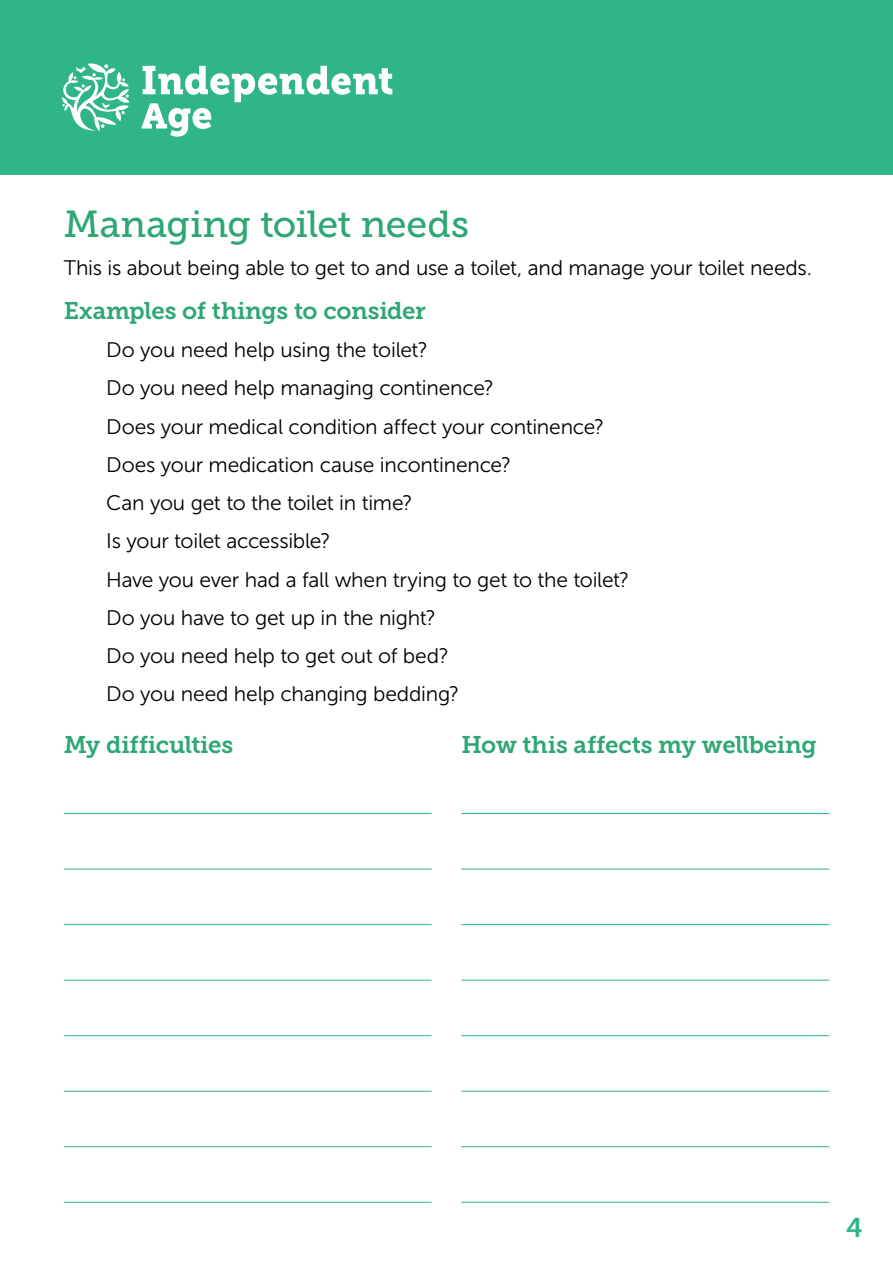
<style>
.page{position:relative;width:893px;height:1263px;background:#fff}
.page>*{position:absolute;margin:0;border:0;box-sizing:border-box;transform-origin:0 0}
.t1{font:37.5px "Museo Slab 500";letter-spacing:-.01em;color:#2fa772}
.t2{font:27px "Museo Slab 700";color:#30b586}
.t3{font:24px "Museo Slab 700";letter-spacing:-.01em;color:#2fa772}
.t4{font:21px "Museo Sans 300";letter-spacing:-.01em;color:#000}
</style>
<div class="page">
<div style="left:0;top:0;width:893px;height:174px;background:#30b586"></div>
<svg style="left:62px;top:63px;width:68px;height:68px"></svg>
<svg style="left:141px;top:66px;width:251px;height:71px"></svg>
<hr style="left:64px;top:813px;width:368px;height:1px;background:#30b586">
<hr style="left:64px;top:869px;width:368px;height:1px;background:#30b586">
<hr style="left:64px;top:924px;width:368px;height:1px;background:#30b586">
<hr style="left:64px;top:980px;width:368px;height:1px;background:#30b586">
<hr style="left:64px;top:1035px;width:368px;height:1px;background:#30b586">
<hr style="left:64px;top:1091px;width:368px;height:1px;background:#30b586">
<hr style="left:64px;top:1146px;width:368px;height:1px;background:#30b586">
<hr style="left:64px;top:1202px;width:368px;height:1px;background:#30b586">
<hr style="left:461px;top:813px;width:368px;height:1px;background:#30b586">
<hr style="left:461px;top:869px;width:368px;height:1px;background:#30b586">
<hr style="left:461px;top:924px;width:368px;height:1px;background:#30b586">
<hr style="left:461px;top:980px;width:368px;height:1px;background:#30b586">
<hr style="left:461px;top:1035px;width:368px;height:1px;background:#30b586">
<hr style="left:461px;top:1091px;width:368px;height:1px;background:#30b586">
<hr style="left:461px;top:1146px;width:368px;height:1px;background:#30b586">
<hr style="left:461px;top:1202px;width:368px;height:1px;background:#30b586">
<h2 class="t1" style="left:64px;top:203px;width:407px">Managing toilet needs</h2>
<p class="t4" style="left:64px;top:256px;width:750px">This is about being able to get to and use a toilet, and manage your toilet needs.</p>
<h3 class="t3" style="left:64px;top:297px;width:364px">Examples of things to consider</h3>
<p class="t4" style="left:106px;top:338px;width:323px">Do you need help using the toilet?</p>
<p class="t4" style="left:106px;top:377px;width:389px">Do you need help managing continence?</p>
<p class="t4" style="left:106px;top:415px;width:500px">Does your medical condition affect your continence?</p>
<p class="t4" style="left:106px;top:453px;width:406px">Does your medication cause incontinence?</p>
<p class="t4" style="left:106px;top:491px;width:308px">Can you get to the toilet in time?</p>
<p class="t4" style="left:106px;top:530px;width:226px">Is your toilet accessible?</p>
<p class="t4" style="left:106px;top:568px;width:525px">Have you ever had a fall when trying to get to the toilet?</p>
<p class="t4" style="left:106px;top:606px;width:331px">Do you have to get up in the night?</p>
<p class="t4" style="left:106px;top:644px;width:344px">Do you need help to get out of bed?</p>
<p class="t4" style="left:106px;top:683px;width:354px">Do you need help changing bedding?</p>
<h3 class="t3" style="left:64px;top:731px;width:171px">My difficulties</h3>
<h3 class="t3" style="left:461px;top:731px;width:357px">How this affects my wellbeing</h3>
<p class="t2" style="left:846px;top:1213px;width:18px">4</p>
</div>
